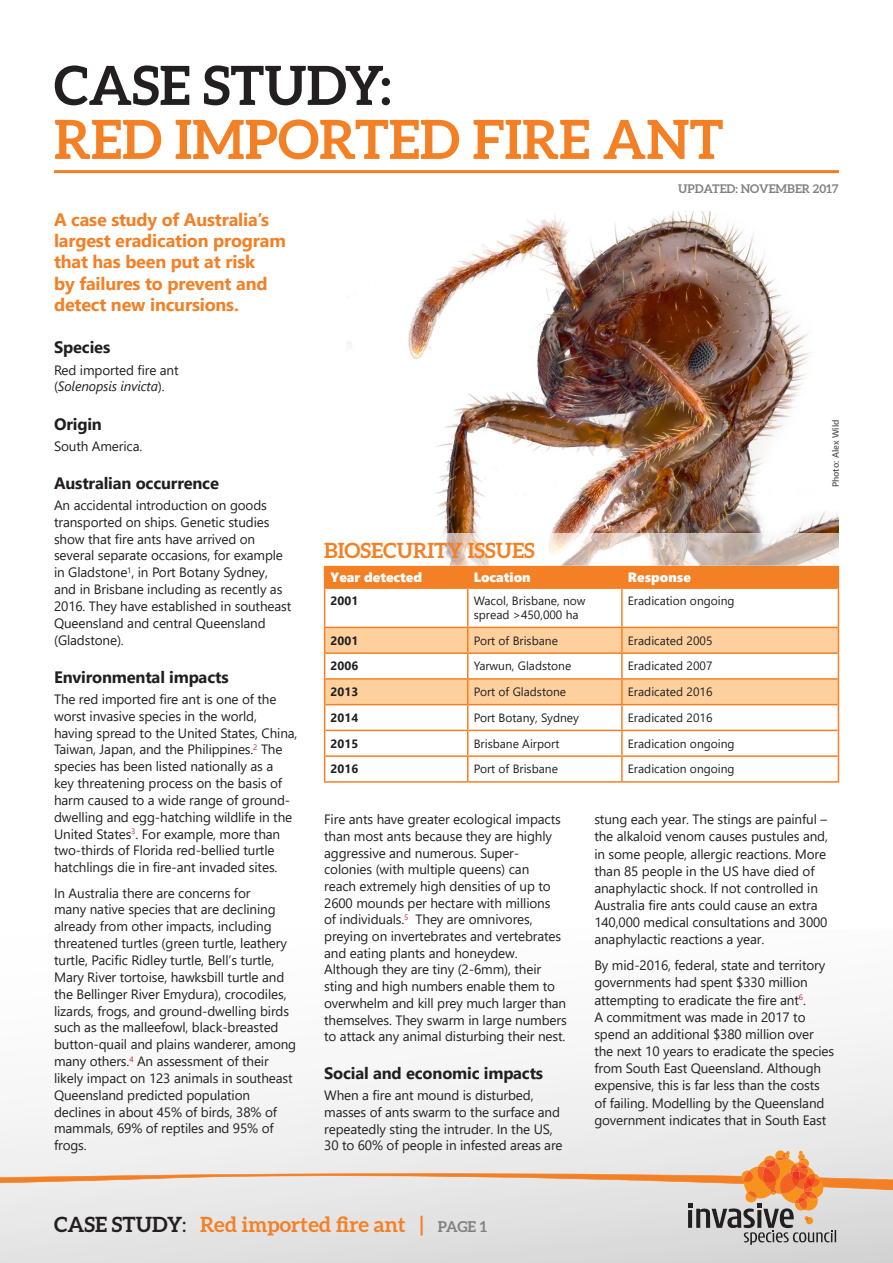
<style>
.page{position:relative;width:893px;height:1263px;background:#fff}
.page>*{position:absolute;margin:0;border:0;box-sizing:border-box;transform-origin:0 0}
.t1{font:700 54px/54px "Aleo";color:#f48026}
.t2{font:700 21px "Aleo";color:#f48026}
.t3{font:700 18px/21.3px "Segoe UI";letter-spacing:-.01em;color:#f48026}
.t4{font:700 16.5px "Segoe UI";letter-spacing:-.01em;color:#231f20}
.t5{font:13.5px/16.8px "Segoe UI";letter-spacing:-.01em;color:#231f20}
.Chapter_heading{font:13.5px "Segoe UI Black";color:#fff}
.Chapter_heading-2{font:12px/13.5px "Segoe UI";color:#231f20}
.Chapter_heading-3{font:700 12px "Segoe UI";color:#231f20}
.t6{font:700 12px "Aleo";color:#808285}
.t7{font:600 9px "Segoe UI";color:#57585a}
.s1{color:#231f20}
.s2{font-style:italic}
.s3{font-weight:400;color:#231f20}
.s4{font-size:15px;color:#808285}
</style>
<div class="page">
<svg style="left:0;top:1030px;width:893px;height:233px;fill:#f1f0f1"></svg>
<hr style="left:0;top:1214px;width:893px;height:3px;background:#e4e3e3">
<svg style="left:0;top:1148px;width:893px;height:66px;background:#e9e1db"></svg>
<svg style="left:688px;top:1150px;width:148px;height:95px;background:#d1b19b"></svg>
<img style="left:351px;top:211px;width:488px;height:322px">
<hr style="left:54px;top:170px;width:785px;height:3px;background:#f48026">
<svg style="left:325px;top:589px;width:513px;height:38px"></svg>
<div style="left:324px;top:566px;width:515px;height:22px;background:#f48026"></div>
<hr style="left:324px;top:588px;width:1px;height:39px;background:#f48026">
<hr style="left:467px;top:589px;width:1px;height:38px;background:#f48026">
<hr style="left:621px;top:589px;width:2px;height:38px;background:#f48026">
<hr style="left:838px;top:588px;width:1px;height:39px;background:#f48026">
<svg style="left:324px;top:628px;width:515px;height:153px"></svg>
<hr style="left:324px;top:781px;width:144px;height:2px;background:#f48026">
<hr style="left:468px;top:781px;width:154px;height:2px;background:#f48026">
<hr style="left:622px;top:781px;width:217px;height:2px;background:#f48026">
<hr style="left:325px;top:587px;width:143px;height:2px;background:#f48026">
<hr style="left:468px;top:587px;width:154px;height:2px;background:#f48026">
<hr style="left:622px;top:587px;width:216px;height:2px;background:#f48026">
<hr style="left:324px;top:627px;width:144px;height:1px;background:#f48026">
<hr style="left:468px;top:627px;width:154px;height:1px;background:#f48026">
<hr style="left:622px;top:627px;width:217px;height:1px;background:#f48026">
<hr style="left:325px;top:652px;width:143px;height:2px;background:#f48026">
<hr style="left:468px;top:652px;width:154px;height:2px;background:#f48026">
<hr style="left:622px;top:652px;width:216px;height:2px;background:#f48026">
<hr style="left:325px;top:678px;width:143px;height:2px;background:#f48026">
<hr style="left:468px;top:678px;width:154px;height:2px;background:#f48026">
<hr style="left:622px;top:678px;width:216px;height:2px;background:#f48026">
<hr style="left:325px;top:704px;width:143px;height:1px;background:#f48026">
<hr style="left:468px;top:704px;width:154px;height:1px;background:#f48026">
<hr style="left:622px;top:704px;width:216px;height:1px;background:#f48026">
<hr style="left:325px;top:730px;width:143px;height:1px;background:#f48026">
<hr style="left:468px;top:730px;width:154px;height:1px;background:#f48026">
<hr style="left:622px;top:730px;width:216px;height:1px;background:#f48026">
<hr style="left:325px;top:755px;width:143px;height:2px;background:#f48026">
<hr style="left:468px;top:755px;width:154px;height:2px;background:#f48026">
<hr style="left:622px;top:755px;width:216px;height:2px;background:#f48026">
<svg style="left:324px;top:533px;width:515px;height:33px"></svg>
<p class="t1" style="left:54px;top:57px;width:671px"><span class="s1">CASE STUDY:<br></span>RED IMPORTED FIRE ANT</p>
<p class="t3" style="left:54px;top:207px;width:233px">A case study of Australia’s largest eradication program that has been put at risk<br>by failures to prevent and detect new incursions.</p>
<p class="t4" style="left:54px;top:332px;width:58px">Species</p>
<p class="t5" style="left:54px;top:360px;width:126px">Red imported fire ant (<span class="s2">Solenopsis invicta</span>).</p>
<p class="t4" style="left:54px;top:408px;width:49px">Origin</p>
<p class="t5" style="left:54px;top:436px;width:90px">South America.</p>
<p class="t4" style="left:54px;top:467px;width:166px">Australian occurrence</p>
<p class="t5" style="left:54px;top:495px;width:239px">An accidental introduction on goods transported on ships. Genetic studies show that fire ants have arrived on several separate occasions, for example in Gladstone<sup>1</sup>, in Port Botany Sydney, and in Brisbane including as recently as 2016. They have established in southeast Queensland and central Queensland (Gladstone).</p>
<p class="t4" style="left:54px;top:661px;width:176px">Environmental impacts</p>
<p class="t5" style="left:54px;top:689px;width:245px">The red imported fire ant is one of the worst invasive species in the world, having spread to the United States, China, Taiwan, Japan, and the Philippines.<sup>2</sup> The species has been listed nationally as a<br>key threatening process on the basis of harm caused to a wide range of ground&shy;dwelling and egg-hatching wildlife in the United States<sup>3</sup>. For example, more than two-thirds of Florida red-bellied turtle hatchlings die in fire-ant invaded sites.</p>
<p class="t5" style="left:54px;top:883px;width:244px">In Australia there are concerns for<br>many native species that are declining already from other impacts, including threatened turtles (green turtle, leathery turtle, Pacific Ridley turtle, Bell’s turtle, Mary River tortoise, hawksbill turtle and the Bellinger River Emydura), crocodiles, lizards, frogs, and ground-dwelling birds such as the malleefowl, black-breasted button-quail and plains wanderer, among many others.<sup>4</sup> An assessment of their likely impact on 123 animals in southeast Queensland predicted population declines in about 45% of birds, 38% of mammals, 69% of reptiles and 95% of frogs.</p>
<p class="t6" style="left:678px;top:181px;width:162px">UPDATED: NOVEMBER 2017</p>
<p class="t2" style="left:324px;top:538px;width:212px">BIOSECURITY ISSUES</p>
<p class="Chapter_heading" style="left:331px;top:568px;width:93px">Year detected</p>
<p class="Chapter_heading" style="left:474px;top:568px;width:58px">Location</p>
<p class="Chapter_heading" style="left:628px;top:568px;width:65px">Response</p>
<p class="Chapter_heading-3" style="left:331px;top:590px;width:29px">2001</p>
<p class="Chapter_heading-2" style="left:474px;top:593px;width:113px">Wacol, Brisbane, now spread &gt;450,000 ha</p>
<p class="Chapter_heading-2" style="left:628px;top:593px;width:108px">Eradication ongoing</p>
<p class="Chapter_heading-3" style="left:331px;top:629px;width:29px">2001</p>
<p class="Chapter_heading-2" style="left:474px;top:633px;width:86px">Port of Brisbane</p>
<p class="Chapter_heading-2" style="left:628px;top:633px;width:86px">Eradicated 2005</p>
<p class="Chapter_heading-3" style="left:331px;top:655px;width:29px">2006</p>
<p class="Chapter_heading-2" style="left:474px;top:658px;width:99px">Yarwun, Gladstone</p>
<p class="Chapter_heading-2" style="left:628px;top:658px;width:86px">Eradicated 2007</p>
<p class="Chapter_heading-3" style="left:331px;top:680px;width:29px">2013</p>
<p class="Chapter_heading-2" style="left:474px;top:684px;width:94px">Port of Gladstone</p>
<p class="Chapter_heading-2" style="left:628px;top:684px;width:86px">Eradicated 2016</p>
<p class="Chapter_heading-3" style="left:331px;top:706px;width:29px">2014</p>
<p class="Chapter_heading-2" style="left:474px;top:710px;width:107px">Port Botany, Sydney</p>
<p class="Chapter_heading-2" style="left:628px;top:710px;width:86px">Eradicated 2016</p>
<p class="Chapter_heading-3" style="left:331px;top:732px;width:29px">2015</p>
<p class="Chapter_heading-2" style="left:474px;top:735px;width:87px">Brisbane Airport</p>
<p class="Chapter_heading-2" style="left:628px;top:735px;width:108px">Eradication ongoing</p>
<p class="Chapter_heading-3" style="left:331px;top:758px;width:29px">2016</p>
<p class="Chapter_heading-2" style="left:474px;top:761px;width:86px">Port of Brisbane</p>
<p class="Chapter_heading-2" style="left:628px;top:761px;width:108px">Eradication ongoing</p>
<p class="t7" style="left:827px;top:487px;width:70px;rotate:-90deg">Photo: Alex Wild</p>
<p class="t5" style="left:324px;top:810px;width:244px">Fire ants have greater ecological impacts than most ants because they are highly aggressive and numerous. Super&shy;colonies (with multiple queens) can<br>reach extremely high densities of up to 2600 mounds per hectare with millions<br>of individuals.<sup>5</sup> They are omnivores, preying on invertebrates and vertebrates and eating plants and honeydew.<br>Although they are tiny (2-6mm), their sting and high numbers enable them to overwhelm and kill prey much larger than themselves. They swarm in large numbers to attack any animal disturbing their nest.</p>
<p class="t4" style="left:324px;top:1058px;width:221px">Social and economic impacts</p>
<p class="t5" style="left:324px;top:1086px;width:240px">When a fire ant mound is disturbed, masses of ants swarm to the surface and repeatedly sting the intruder. In the US, 30 to 60% of people in infested areas are</p>
<p class="t5" style="left:594px;top:809px;width:235px;line-height:17.2px">stung each year. The stings are painful – the alkaloid venom causes pustules and, in some people, allergic reactions. More than 85 people in the US have died of anaphylactic shock. If not controlled in Australia fire ants could cause an extra 140,000 medical consultations and 3000 anaphylactic reactions a year.</p>
<p class="t5" style="left:594px;top:955px;width:241px;line-height:17.2px">By mid-2016, federal, state and territory governments had spent $330 million attempting to eradicate the fire ant<sup>6</sup>.<br>A commitment was made in 2017 to spend an additional $380 million over the next 10 years to eradicate the species from South East Queensland. Although expensive, this is far less than the costs of failing. Modelling by the Queensland government indicates that in South East</p>
<p class="t2" style="left:54px;top:1212px;width:434px"><span class="s1">CASE STUDY</span><span class="s3">:</span> Red imported fire ant | <span class="s4">PAGE 1</span></p>
</div>
